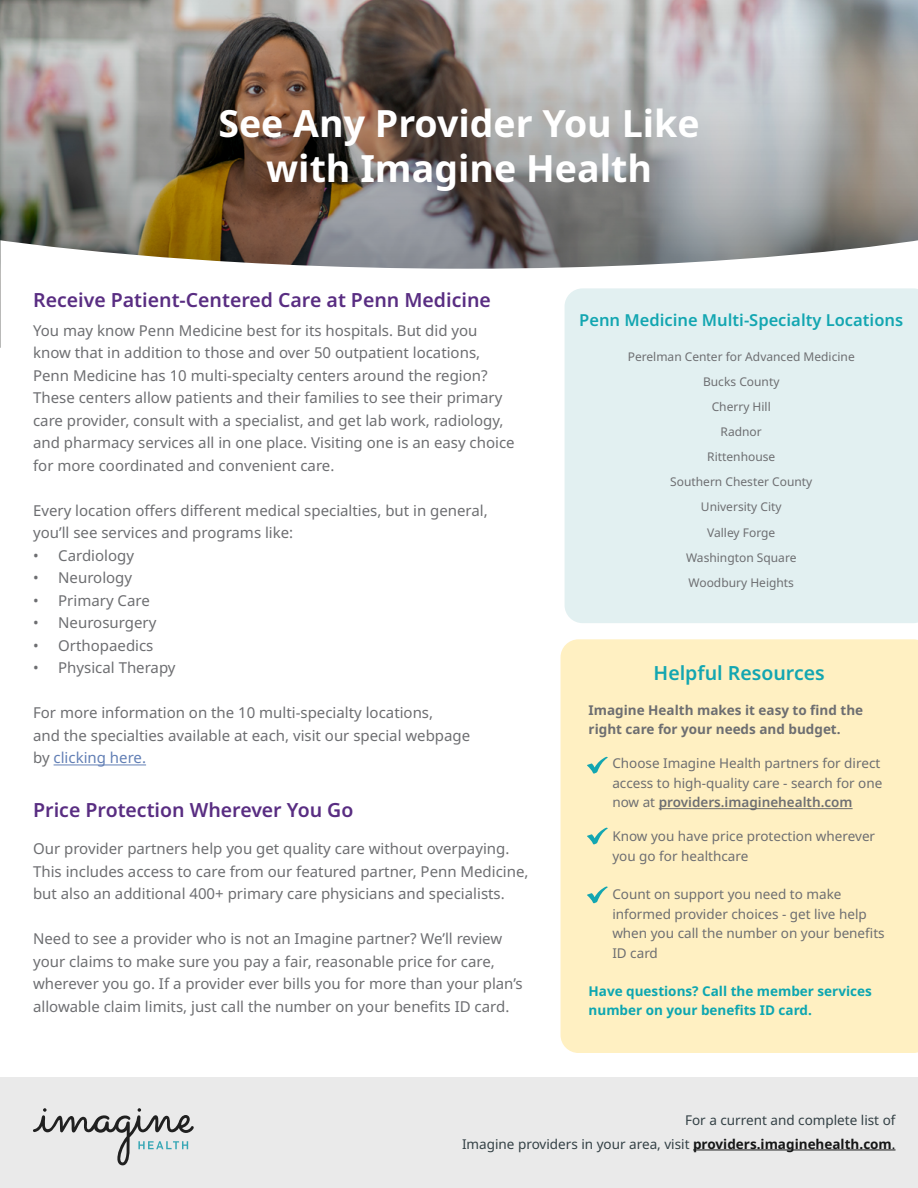
<style>
.page{position:relative;width:918px;height:1188px;background:#fff}
.page>*{position:absolute;margin:0;border:0;box-sizing:border-box;transform-origin:0 0}
.t1{font:700 37.5px/45px "Noto Sans";color:#fff;text-align:center}
.t2{font:600 19.5px "Noto Sans";color:#592d82}
.t3{font:600 19.5px "Noto Sans";color:#13a6b1}
.t4{font:600 16.5px "Noto Sans";color:#13a6b1}
.t5{font:15px/22.5px "Noto Sans";color:#6d6e71}
.t6{font:13.5px/19.5px "Noto Sans";color:#6d6e71}
.t7{font:13.5px/23.2px "Noto Sans";color:#334045;text-align:right}
.t8{font:700 13.5px/19.5px "Noto Sans";color:#6d6e71}
.t9{font:700 13.5px/19.5px "Noto Sans";color:#0ca6b1}
.t10{font:12px/25px "Noto Sans";color:#6d6e71;text-align:center}
.s1{color:#627fb5}
.s2{font-weight:600;color:#6e6f72}
.s3{font-weight:700;color:#151616}
.s4{color:#151616}
</style>
<div class="page">
<img style="left:0;top:0;width:918px;height:240px">
<svg style="left:0;top:240px;width:918px;height:136px"></svg>
<hr style="left:54px;top:765px;width:92px;height:1px;background:#627fb5">
<div style="left:0;top:1078px;width:918px;height:110px;background:#eaeaea"></div>
<div style="left:565px;top:288px;width:353px;height:335px;background:#e2f0f1"></div>
<div style="left:561px;top:639px;width:357px;height:414px;background:#fff0c2"></div>
<hr style="left:659px;top:808px;width:194px;height:1px;background:#6e6f72">
<svg style="left:587px;top:757px;width:21px;height:17px"></svg>
<svg style="left:587px;top:828px;width:21px;height:17px"></svg>
<svg style="left:587px;top:886px;width:21px;height:17px"></svg>
<svg style="left:33px;top:1108px;width:161px;height:57px"></svg>
<hr style="left:693px;top:1150px;width:203px;height:1px;background:#151616">
<h1 class="t1" style="left:218px;top:102px;width:483px">See Any Provider You Like with Imagine Health</h1>
<h2 class="t2" style="left:33px;top:287px;width:459px">Receive Patient-Centered Care at Penn Medicine</h2>
<p class="t5" style="left:33px;top:320px;width:483px">You may know Penn Medicine best for its hospitals. But did you know that in addition to those and over 50 outpatient locations, Penn Medicine has 10 multi-specialty centers around the region?<br>These centers allow patients and their families to see their primary care provider, consult with a specialist, and get lab work, radiology, and pharmacy services all in one place. Visiting one is an easy choice for more coordinated and convenient care.</p>
<p class="t5" style="left:33px;top:500px;width:456px">Every location offers different medical specialties, but in general, you’ll see services and programs like:</p>
<p class="t5" style="left:33px;top:545px;width:102px">• Cardiology</p>
<p class="t5" style="left:33px;top:567px;width:101px">• Neurology</p>
<p class="t5" style="left:33px;top:590px;width:118px">• Primary Care</p>
<p class="t5" style="left:33px;top:612px;width:125px">• Neurosurgery</p>
<p class="t5" style="left:33px;top:635px;width:122px">• Orthopaedics</p>
<p class="t5" style="left:33px;top:657px;width:144px">• Physical Therapy</p>
<p class="t5" style="left:33px;top:702px;width:439px">For more information on the 10 multi-specialty locations,<br>and the specialties available at each, visit our special webpage by <span class="s1">clicking here.</span></p>
<h2 class="t2" style="left:33px;top:796px;width:322px">Price Protection Wherever You Go</h2>
<p class="t5" style="left:33px;top:838px;width:497px">Our provider partners help you get quality care without overpaying.<br>This includes access to care from our featured partner, Penn Medicine, but also an additional 400+ primary care physicians and specialists.</p>
<p class="t5" style="left:33px;top:928px;width:491px">Need to see a provider who is not an Imagine partner? We’ll review your claims to make sure you pay a fair, reasonable price for care, wherever you go. If a provider ever bills you for more than your plan’s allowable claim limits, just call the number on your benefits ID card.</p>
<p class="t4" style="left:579px;top:309px;width:325px">Penn Medicine Multi-Specialty Locations</p>
<p class="t10" style="left:628px;top:345px;width:228px">Perelman Center for Advanced Medicine<br>Bucks County<br>Cherry Hill<br>Radnor<br>Rittenhouse<br>Southern Chester County<br>University City<br>Valley Forge<br>Washington Square<br>Woodbury Heights</p>
<h2 class="t3" style="left:654px;top:659px;width:173px">Helpful Resources</h2>
<p class="t8" style="left:589px;top:701px;width:276px">Imagine Health makes it easy to find the right care for your needs and budget.</p>
<p class="t6" style="left:612px;top:754px;width:272px">Choose Imagine Health partners for direct access to high-quality care - search for one now at <span class="s2">providers.imaginehealth.com</span></p>
<p class="t6" style="left:612px;top:827px;width:264px">Know you have price protection wherever you go for healthcare</p>
<p class="t6" style="left:612px;top:885px;width:274px">Count on support you need to make informed provider choices - get live help when you call the number on your benefits<br>ID card</p>
<p class="t9" style="left:589px;top:982px;width:285px">Have questions? Call the member services number on your benefits ID card.</p>
<p class="t7" style="left:462px;top:1109px;width:435px">For a current and complete list of<br>Imagine providers in your area, visit <span class="s3">providers.imaginehealth.com</span><span class="s4">.</span></p>
</div>
